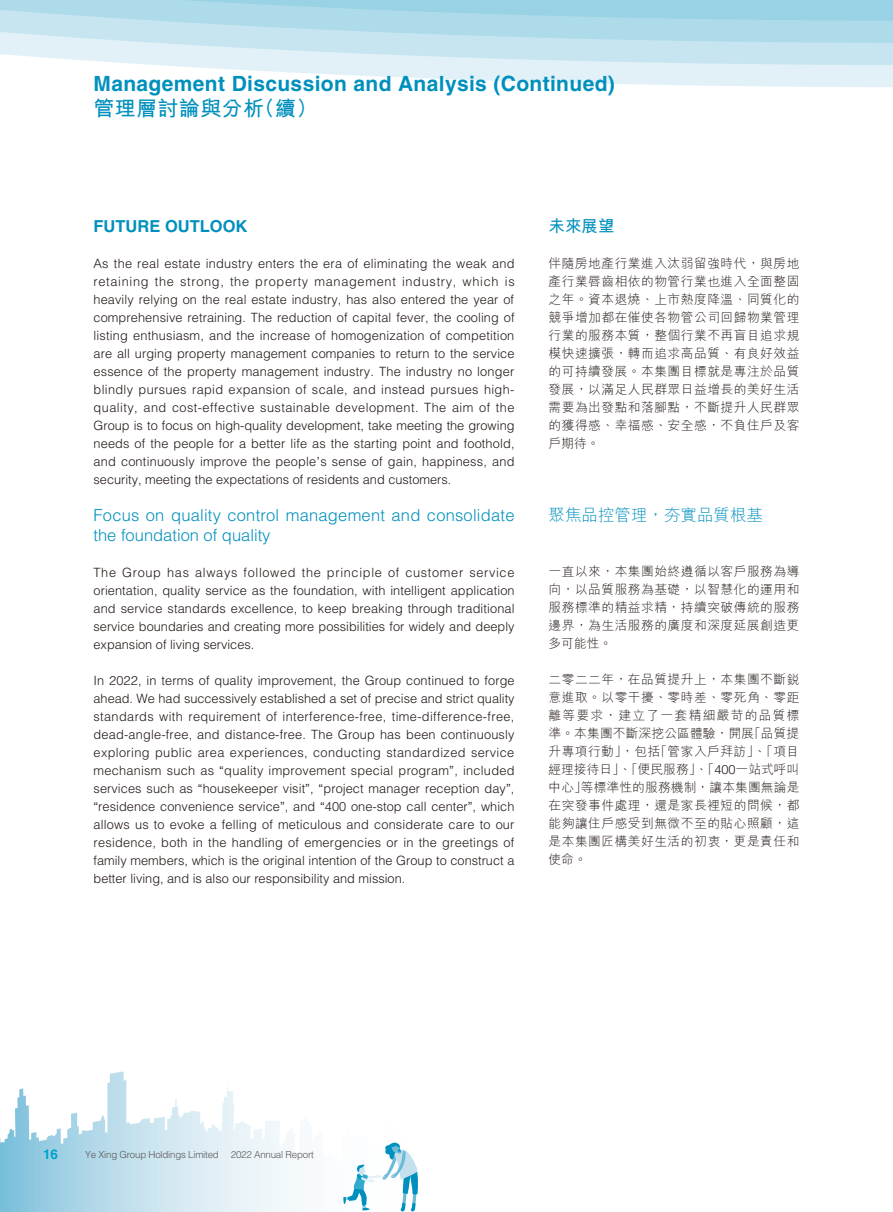
<style>
.page{position:relative;width:893px;height:1212px;background:#fff}
.page>*{position:absolute;margin:0;border:0;box-sizing:border-box;transform-origin:0 0}
.t1{font:700 21px "Helvetica LT Std";letter-spacing:.015em;color:#0090bd}
.t2{font:700 21px "M Hei HK";letter-spacing:.015em;color:#0090bd}
.t3{font:300 16.5px/19.5px "Helvetica LT Std";letter-spacing:.015em;color:#0090bd}
.t4{font:300 16.5px "M Hei HK";color:#0090bd}
.t5{font:700 16.5px "Helvetica LT Std";color:#0090bd}
.t6{font:700 16.5px "M Hei HK";color:#0090bd}
.t7{font:700 13.5px "Helvetica LT Std";color:#00a1c8}
.t8{font:300 12.75px/18px "Helvetica LT Std";color:#231916;text-align:justify}
.t9{font:300 12.75px/18px "M Hei HK";letter-spacing:.04em;color:#231916;text-align:justify}
.t10{font:300 9.75px "Helvetica LT Std";letter-spacing:-.025em;color:#595857}
.s1{font-family:"Helvetica Neue LT Std"}
.s2{font-family:"Helvetica LT Std"}
</style>
<div class="page">
<svg style="left:161px;top:65px;width:732px;height:22px;fill:#e1f1f7"></svg>
<svg style="left:0;top:43px;width:893px;height:22px;background:#d3eaf3"></svg>
<svg style="left:0;top:0;width:893px;height:43px;background:#afdbea"></svg>
<svg style="left:0;top:1074px;width:414px;height:138px"></svg>
<svg style="left:343px;top:1142px;width:75px;height:69px"></svg>
<h1 class="t1" style="left:94px;top:71px;width:523px">Management Discussion and Analysis (Continued)</h1>
<h1 class="t2" style="left:94px;top:93px;width:226px">管理層討論與分析（續）</h1>
<p class="t5" style="left:94px;top:216px;width:155px">FUTURE OUTLOOK</p>
<p class="t8" style="left:94px;top:254px;width:423px">As the real estate industry enters the era of eliminating the weak and retaining the strong, the property management industry, which is heavily relying on the real estate industry, has also entered the year of comprehensive retraining. The reduction of capital fever, the cooling of listing enthusiasm, and the increase of homogenization of competition are all urging property management companies to return to the service essence of the property management industry. The industry no longer blindly pursues rapid expansion of scale, and instead pursues high&shy;quality, and cost-effective sustainable development. The aim of the Group is to focus on high-quality development, take meeting the growing needs of the people for a better life as the starting point and foothold, and continuously improve the people<span class="s1">’</span>s sense of gain, happiness, and security, meeting the expectations of residents and customers.</p>
<p class="t3" style="left:94px;top:505px;width:422px">Focus on quality control management and consolidate the foundation of quality</p>
<p class="t8" style="left:94px;top:563px;width:423px">The Group has always followed the principle of customer service orientation, quality service as the foundation, with intelligent application and service standards excellence, to keep breaking through traditional service boundaries and creating more possibilities for widely and deeply expansion of living services.</p>
<p class="t8" style="left:94px;top:671px;width:423px">In 2022, in terms of quality improvement, the Group continued to forge ahead. We had successively established a set of precise and strict quality standards with requirement of interference-free, time-difference-free, dead-angle-free, and distance-free. The Group has been continuously exploring public area experiences, conducting standardized service mechanism such as <span class="s1">“</span>quality improvement special program<span class="s1">”</span>, included services such as <span class="s1">“</span>housekeeper visit<span class="s1">”</span>, <span class="s1">“</span>project manager reception day<span class="s1">”</span>, <span class="s1">“</span>residence convenience service<span class="s1">”</span>, and <span class="s1">“</span>400 one-stop call center<span class="s1">”</span>, which allows us to evoke a felling of meticulous and considerate care to our residence, both in the handling of emergencies or in the greetings of family members, which is the original intention of the Group to construct a better living, and is also our responsibility and mission.</p>
<p class="t6" style="left:549px;top:214px;width:67px">未來展望</p>
<p class="t9" style="left:549px;top:254px;width:252px">伴隨房地產行業進入汰弱留強時代，與房地產行業唇齒相依的物管行業也進入全面整固之年。資本退燒、上市熱度降溫、同質化的競爭增加都在催使各物管公司回歸物業管理行業的服務本質，整個行業不再盲目追求規模快速擴張，轉而追求高品質、有良好效益的可持續發展。本集團目標就是專注於品質發展，以滿足人民群眾日益增長的美好生活需要為出發點和落腳點，不斷提升人民群眾的獲得感、幸福感、安全感，不負住戶及客戶期待。</p>
<p class="t4" style="left:549px;top:507px;width:216px">聚焦品控管理，夯實品質根基</p>
<p class="t9" style="left:549px;top:562px;width:252px">一直以來，本集團始終遵循以客戶服務為導向，以品質服務為基礎，以智慧化的運用和服務標準的精益求精，持續突破傳統的服務邊界，為生活服務的廣度和深度延展創造更多可能性。</p>
<p class="t9" style="left:549px;top:670px;width:252px">二零二二年，在品質提升上，本集團不斷銳意進取。以零干擾、零時差、零死角、零距離等要求，建立了一套精細嚴苛的品質標準。本集團不斷深挖公區體驗，開展「品質提升專項行動」，包括「管家入戶拜訪」、「項目經理接待日」、「便民服務」、「<span class="s2">400</span>一站式呼叫中心」等標準性的服務機制，讓本集團無論是在突發事件處理，還是家長裡短的問候，都能夠讓住戶感受到無微不至的貼心照顧，這是本集團匠構美好生活的初衷，更是責任和使命。</p>
<p class="t7" style="left:43px;top:1146px;width:17px">16</p>
<p class="t10" style="left:85px;top:1149px;width:230px">Ye Xing Group Holdings Limited 2022 Annual Report</p>
</div>
